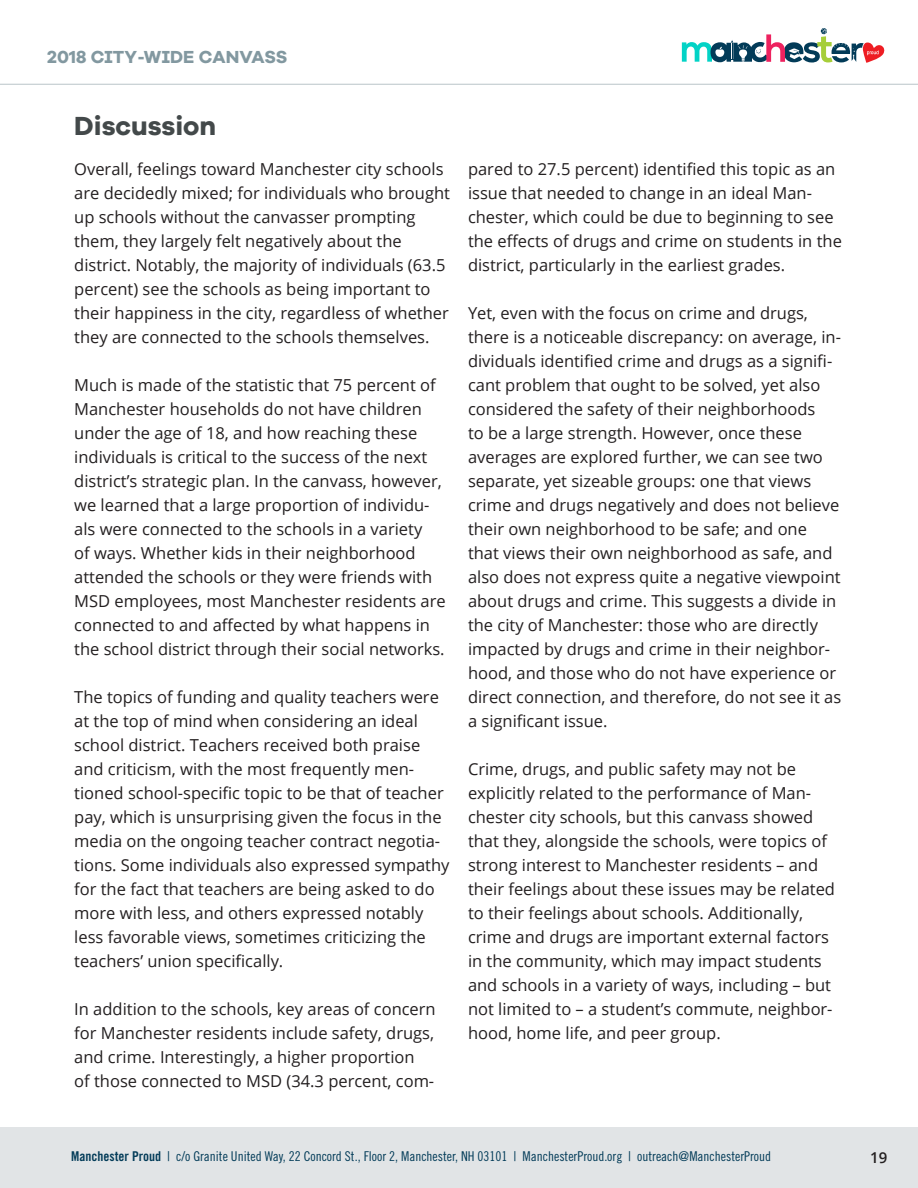
<style>
.page{position:relative;width:918px;height:1188px;background:#fff}
.page>*{position:absolute;margin:0;border:0;box-sizing:border-box;transform-origin:0 0}
.t1{font:700 27px "Galano Grotesque Alt DEMO";color:#43494a}
.t2{font:700 18px "Galano Grotesque Alt DEMO";letter-spacing:.01em;color:#8298a0}
.t3{font:16.5px/24px "Open Sans";color:#231f20}
.t4{font:600 15px "Open Sans";color:#231f20}
.t5{font:13.5px "Trade Gothic LT Std Cn 18";color:#023b58}
.s1{font-family:"Arial";font-size:19.5px}
.s2{font-family:"Trade Gothic LT Std Bd Cn 20"}
</style>
<div class="page">
<div style="left:0;top:1128px;width:918px;height:60px;background:#e1e4e6"></div>
<svg style="left:682px;top:28px;width:202px;height:35px"></svg>
<hr style="left:0;top:84px;width:918px;height:1px;background:#bac4c9">
<p class="t2" style="left:47px;top:49px;width:242px">2018 CITY<span class="s1">-</span>WIDE CANVASS</p>
<p class="t1" style="left:74px;top:114px;width:144px">Discussion</p>
<p class="t3" style="left:74px;top:156px;width:377px">Overall, feelings toward Manchester city schools are decidedly mixed; for individuals who brought up schools without the canvasser prompting them, they largely felt negatively about the district. Notably, the majority of individuals (63.5 percent) see the schools as being important to their happiness in the city, regardless of whether they are connected to the schools themselves.</p>
<p class="t3" style="left:74px;top:372px;width:373px">Much is made of the statistic that 75 percent of Manchester households do not have children under the age of 18, and how reaching these individuals is critical to the success of the next district’s strategic plan. In the canvass, however, we learned that a large proportion of individu&shy;als were connected to the schools in a variety<br>of ways. Whether kids in their neighborhood attended the schools or they were friends with MSD employees, most Manchester residents are connected to and affected by what happens in the school district through their social networks.</p>
<p class="t3" style="left:74px;top:684px;width:377px">The topics of funding and quality teachers were at the top of mind when considering an ideal school district. Teachers received both praise and criticism, with the most frequently men&shy;tioned school-specific topic to be that of teacher pay, which is unsurprising given the focus in the media on the ongoing teacher contract negotia&shy;tions. Some individuals also expressed sympathy for the fact that teachers are being asked to do more with less, and others expressed notably less favorable views, sometimes criticizing the teachers’ union specifically.</p>
<p class="t3" style="left:74px;top:996px;width:363px">In addition to the schools, key areas of concern for Manchester residents include safety, drugs, and crime. Interestingly, a higher proportion<br>of those connected to MSD (34.3 percent, com-</p>
<p class="t3" style="left:468px;top:156px;width:375px">pared to 27.5 percent) identified this topic as an issue that needed to change in an ideal Man&shy;chester, which could be due to beginning to see the effects of drugs and crime on students in the district, particularly in the earliest grades.</p>
<p class="t3" style="left:468px;top:300px;width:375px">Yet, even with the focus on crime and drugs, there is a noticeable discrepancy: on average, in&shy;dividuals identified crime and drugs as a signifi&shy;cant problem that ought to be solved, yet also considered the safety of their neighborhoods<br>to be a large strength. However, once these averages are explored further, we can see two separate, yet sizeable groups: one that views crime and drugs negatively and does not believe their own neighborhood to be safe; and one that views their own neighborhood as safe, and also does not express quite a negative viewpoint about drugs and crime. This suggests a divide in the city of Manchester: those who are directly impacted by drugs and crime in their neighbor&shy;hood, and those who do not have experience or direct connection, and therefore, do not see it as a significant issue.</p>
<p class="t3" style="left:468px;top:756px;width:369px">Crime, drugs, and public safety may not be explicitly related to the performance of Man&shy;chester city schools, but this canvass showed that they, alongside the schools, were topics of strong interest to Manchester residents – and their feelings about these issues may be related to their feelings about schools. Additionally, crime and drugs are important external factors in the community, which may impact students and schools in a variety of ways, including – but not limited to – a student’s commute, neighbor&shy;hood, home life, and peer group.</p>
<p class="t5" style="left:71px;top:1148px;width:701px"><span class="s2">Manchester Proud</span> | c/o Granite United Way, 22 Concord St., Floor 2, Manchester, NH 03101 | ManchesterProud.org | outreach@ManchesterProud</p>
<p class="t4" style="left:870px;top:1147px;width:19px">19</p>
</div>
